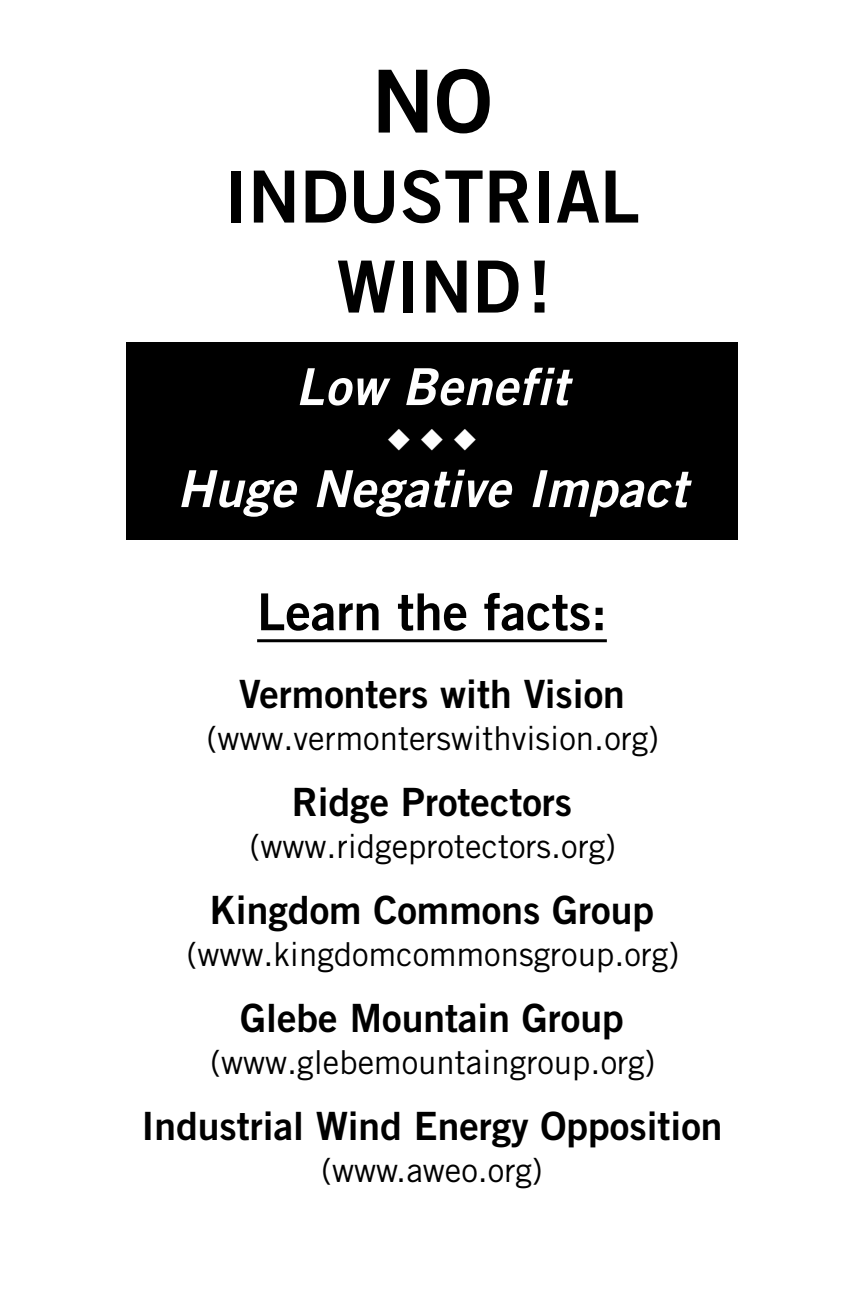
<style>
.page{position:relative;width:864px;height:1296px;background:#fff}
.page>*{position:absolute;margin:0;border:0;box-sizing:border-box;transform-origin:0 0}
.t1{font:87px "Trade Gothic Bold Two";color:#000}
.t2{font:72px/90px "Trade Gothic Bold Two";color:#000;text-align:center}
.t3{font:italic 51px "Trade Gothic Bold Two";letter-spacing:.015em;color:#fff}
.t4{font:51px "Trade Gothic Bold Two";color:#000}
.t5{font:39px "Trade Gothic Bold Two";color:#000}
.t6{font:33px "Trade Gothic";color:#000}
.t7{font:30px "Zapf Dingbats";color:#fff}
.s1{color:#fff}
</style>
<div class="page">
<hr style="left:257px;top:639px;width:350px;height:3px;background:#000">
<div style="left:132px;top:348px;width:600px;height:186px;background:#000"></div>
<div style="left:126px;top:342px;width:612px;height:198px;border:6px solid #000"></div>
<h1 class="t1" style="left:372px;top:70px;width:122px">NO</h1>
<h2 class="t2" style="left:224px;top:158px;width:418px">INDUSTRIAL <span class="s1">!</span>WIND!</h2>
<h3 class="t3" style="left:296px;top:368px;width:274px">Low Benefit</h3>
<p class="t7" style="left:387px;top:422px;width:91px">◆◆◆</p>
<h3 class="t3" style="left:177px;top:470px;width:512px">Huge Negative Impact</h3>
<h3 class="t4" style="left:257px;top:593px;width:351px">Learn the facts:</h3>
<p class="t5" style="left:239px;top:680px;width:387px">Vermonters with Vision</p>
<p class="t6" style="left:207px;top:726px;width:454px">(www.vermonterswithvision.org)</p>
<p class="t5" style="left:292px;top:788px;width:282px">Ridge Protectors</p>
<p class="t6" style="left:250px;top:834px;width:368px">(www.ridgeprotectors.org)</p>
<p class="t5" style="left:210px;top:896px;width:446px">Kingdom Commons Group</p>
<p class="t6" style="left:186px;top:942px;width:495px">(www.kingdomcommonsgroup.org)</p>
<p class="t5" style="left:240px;top:1004px;width:385px">Glebe Mountain Group</p>
<p class="t6" style="left:210px;top:1050px;width:447px">(www.glebemountaingroup.org)</p>
<p class="t5" style="left:142px;top:1112px;width:583px">Industrial Wind Energy Opposition</p>
<p class="t6" style="left:321px;top:1158px;width:223px">(www.aweo.org)</p>
</div>
